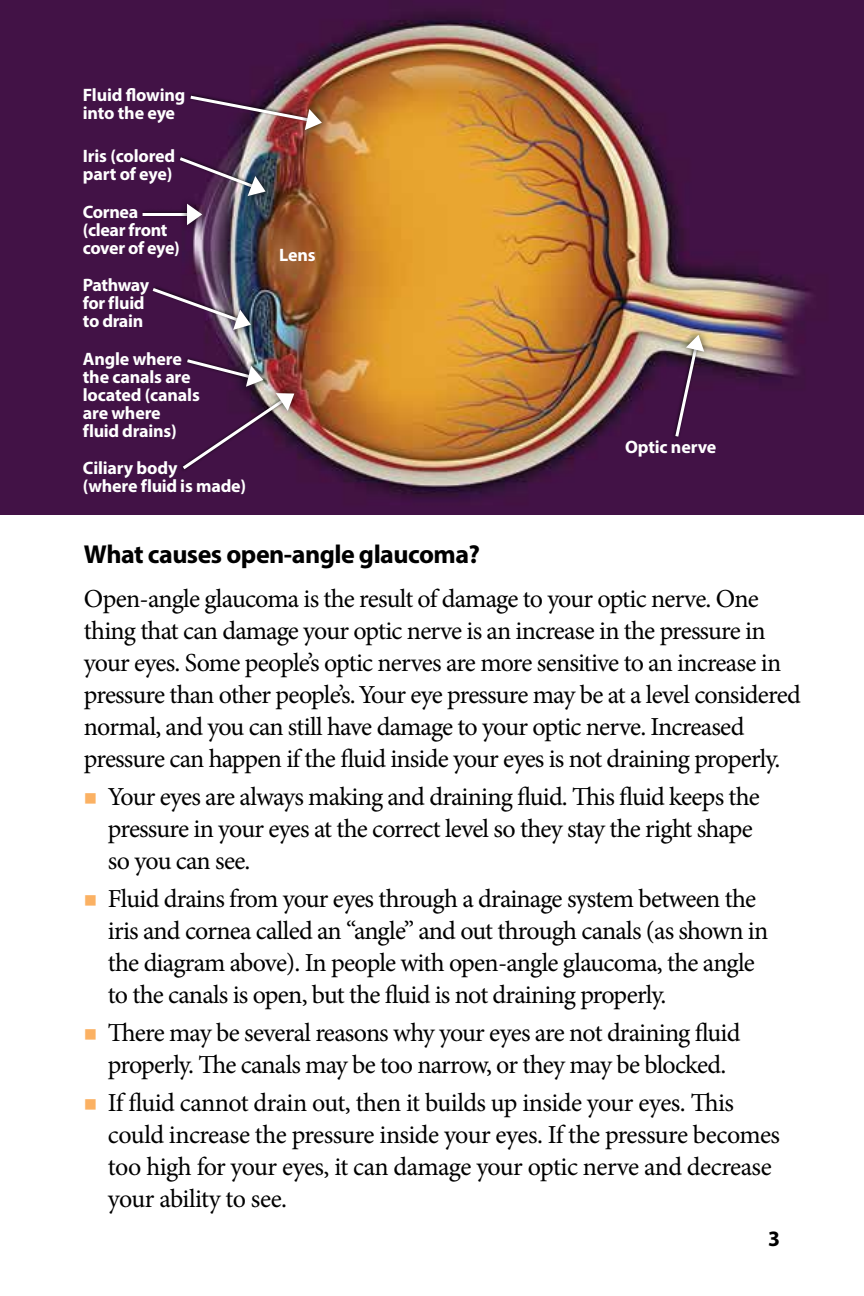
<style>
.page{position:relative;width:864px;height:1296px;background:#fff}
.page>*{position:absolute;margin:0;border:0;box-sizing:border-box;transform-origin:0 0}
.t1{font:26px/32px "Minion Pro";letter-spacing:-.03em;color:#000}
.t2{font:700 26px "Myriad Pro";letter-spacing:-.02em;color:#000}
.t3{font:700 22px "Myriad Pro";color:#000}
.t4{font:700 18px/18px "Myriad Pro";letter-spacing:-.01em;color:#fff}
</style>
<div class="page">
<img style="left:0;top:0;width:864px;height:514px">
<img style="left:137px;top:62px;width:196px;height:182px">
<img style="left:149px;top:274px;width:115px;height:70px">
<img style="left:178px;top:351px;width:132px;height:140px">
<svg style="left:635px;top:324px;width:102px;height:118px;background:#684661"></svg>
<p class="t4" style="left:83px;top:85px;width:104px">Fluid flowing into the eye</p>
<p class="t4" style="left:83px;top:146px;width:94px">Iris (colored part of eye)</p>
<p class="t4" style="left:83px;top:202px;width:98px">Cornea (clear front cover of eye)</p>
<p class="t4" style="left:83px;top:276px;width:68px">Pathway for f luid to drain</p>
<p class="t4" style="left:83px;top:349px;width:118px">Angle where the canals are located (canals are where<br>f luid drains)</p>
<p class="t4" style="left:83px;top:458px;width:165px">Ciliary body<br>(where f luid is made)</p>
<p class="t4" style="left:279px;top:245px;width:38px">Lens</p>
<p class="t4" style="left:625px;top:437px;width:93px">Optic nerve</p>
<p class="t2" style="left:84px;top:537px;width:398px">What causes open-angle glaucoma?</p>
<p class="t1" style="left:84px;top:582px;width:718px">Open-angle glaucoma is the result of damage to your optic nerve. One thing that can damage your optic nerve is an increase in the pressure in your eyes. Some people’s optic nerves are more sensitive to an increase in pressure than other people’s. Your eye pressure may be at a level considered normal, and you can still have damage to your optic nerve. Increased pressure can happen if the fluid inside your eyes is not draining properly.</p>
<p class="t1" style="left:108px;top:780px;width:653px">Your eyes are always making and draining fluid. This fluid keeps the pressure in your eyes at the correct level so they stay the right shape so you can see.</p>
<p class="t1" style="left:108px;top:882px;width:662px">Fluid drains from your eyes through a drainage system between the iris and cornea called an “angle” and out through canals (as shown in the diagram above). In people with open-angle glaucoma, the angle to the canals is open, but the fluid is not draining properly.</p>
<p class="t1" style="left:108px;top:1016px;width:634px">There may be several reasons why your eyes are not draining fluid properly. The canals may be too narrow, or they may be blocked.</p>
<p class="t1" style="left:108px;top:1086px;width:674px">If fluid cannot drain out, then it builds up inside your eyes. This could increase the pressure inside your eyes. If the pressure becomes too high for your eyes, it can damage your optic nerve and decrease your ability to see.</p>
<p class="t3" style="left:768px;top:1224px;width:13px">3</p>
</div>
